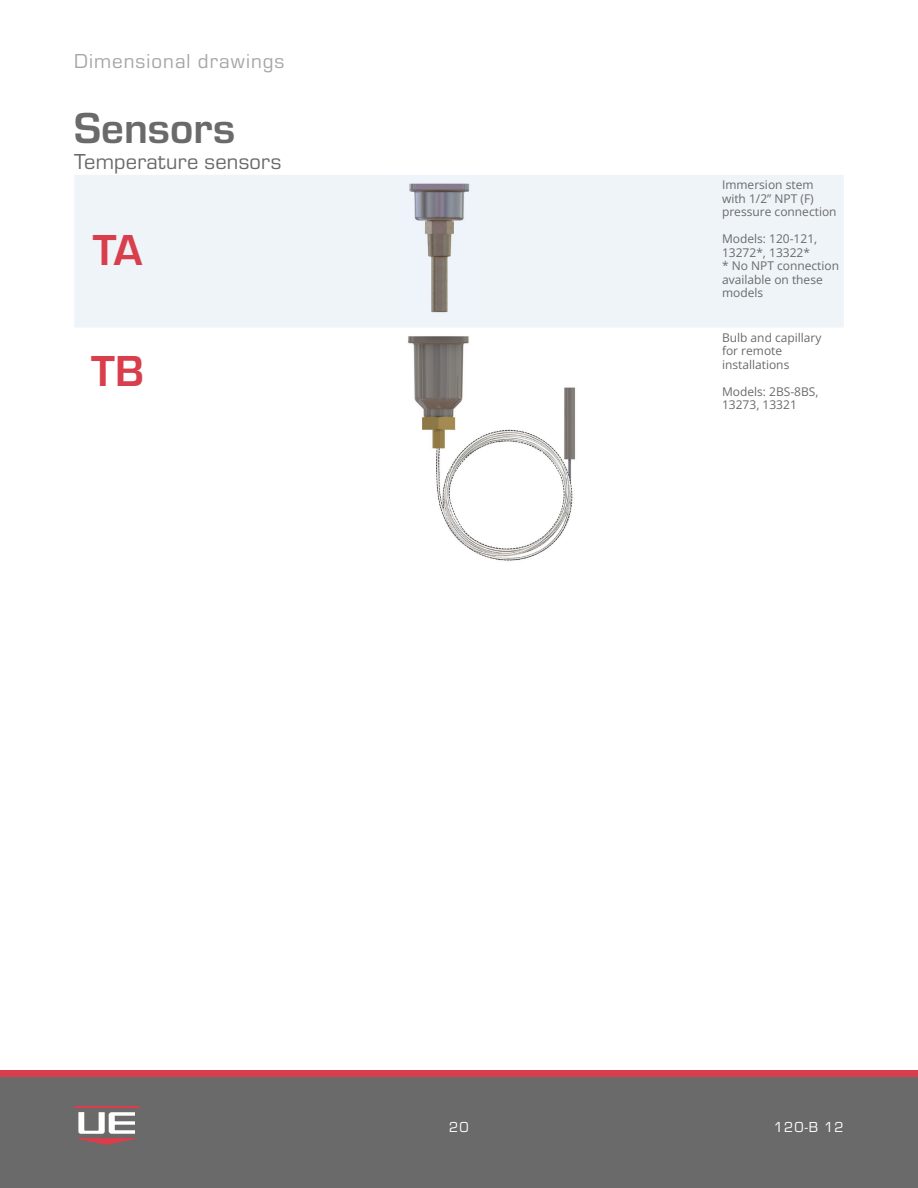
<style>
.page{position:relative;width:918px;height:1188px;background:#fff}
.page>*{position:absolute;margin:0;border:0;box-sizing:border-box;transform-origin:0 0}
.t1{font:700 45px "Eurostile";color:#696a69}
.t2{font:700 45px "Eurostile";color:#d83e4c}
.t3{font:22.5px "Eurostile";letter-spacing:.01em;color:#696a69}
.t4{font:21px "Eurostile";letter-spacing:.05em;color:#a8a5a5}
.t5{font:15px "Eurostile";letter-spacing:.075em;color:#fff}
.t6{font:12px/13.5px "Open Sans";color:#696a69}
</style>
<div class="page">
<div style="left:0;top:1074px;width:918px;height:114px;background:#696a69"></div>
<div style="left:0;top:1070px;width:918px;height:7px;background:#d83e4c"></div>
<hr style="left:74px;top:1106px;width:66px;height:2px;background:#d83e4c">
<svg style="left:78px;top:1112px;width:57px;height:33px"></svg>
<img style="left:407px;top:336px;width:169px;height:225px">
<div style="left:74px;top:175px;width:770px;height:152px;background:#eff4f9"></div>
<img style="left:396px;top:175px;width:87px;height:144px">
<h3 class="t4" style="left:74px;top:47px;width:212px">Dimensional drawings</h3>
<h1 class="t1" style="left:74px;top:103px;width:163px">Sensors</h1>
<h2 class="t3" style="left:74px;top:146px;width:209px">Temperature sensors</h2>
<h1 class="t2" style="left:93px;top:225px;width:51px">TA</h1>
<h1 class="t2" style="left:91px;top:346px;width:54px">TB</h1>
<p class="t6" style="left:722px;top:178px;width:116px">Immersion stem with 1/2” NPT (F) pressure connection</p>
<p class="t6" style="left:722px;top:232px;width:119px">Models: 120-121,<br>13272*, 13322*<br>* No NPT connection available on these models</p>
<p class="t6" style="left:722px;top:330px;width:101px">Bulb and capillary for remote installations</p>
<p class="t6" style="left:722px;top:384px;width:98px">Models: 2BS-8BS,<br>13273, 13321</p>
<p class="t5" style="left:449px;top:1116px;width:21px">20</p>
<p class="t5" style="left:774px;top:1116px;width:71px">120-B 12</p>
</div>
